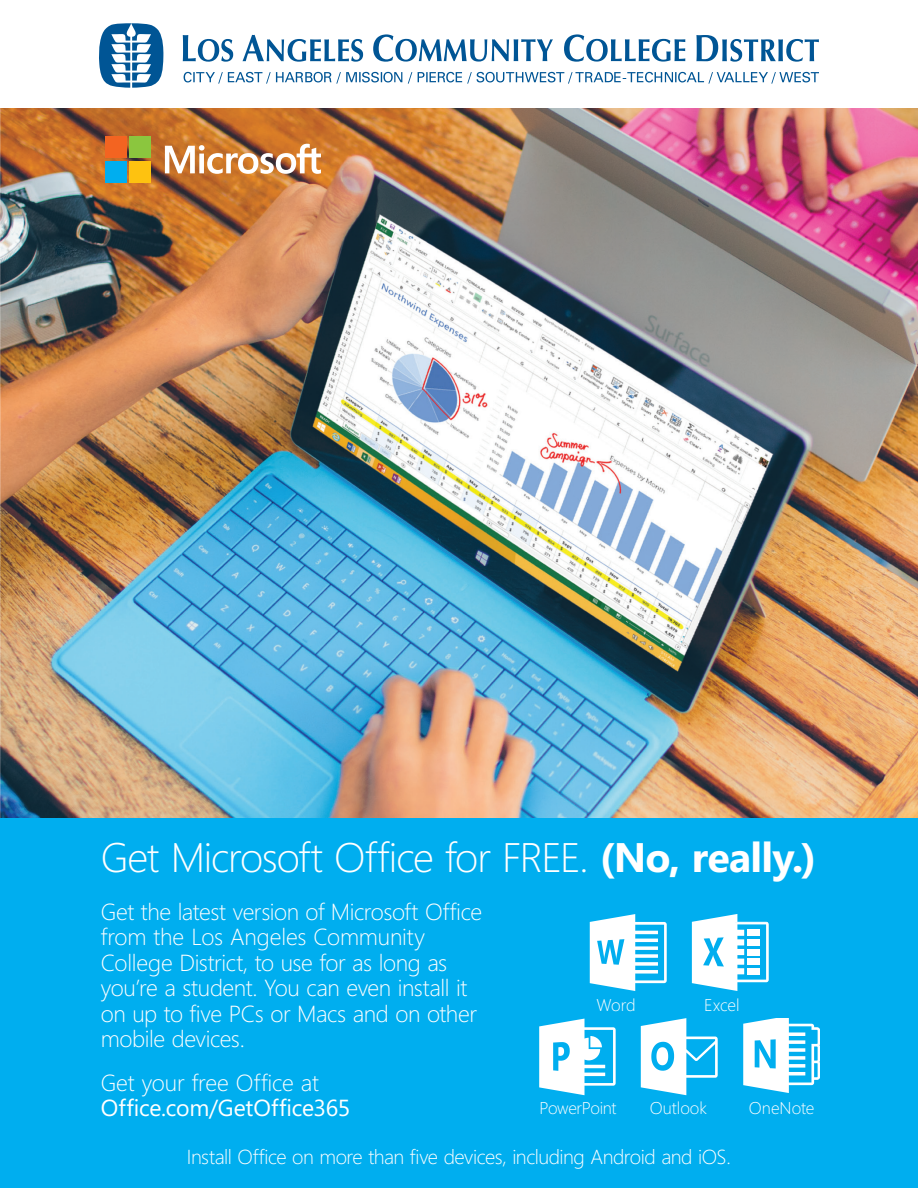
<style>
.page{position:relative;width:918px;height:1188px;background:#fff}
.page>*{position:absolute;margin:0;border:0;box-sizing:border-box;transform-origin:0 0}
.t1{font:300 41.25px "Segoe";letter-spacing:-.03em;color:#fff}
.t2{font:300 23.25px/25.5px "Segoe";letter-spacing:-.015em;color:#fff}
.t3{font:23.25px "Segoe";letter-spacing:-.005em;color:#fff}
.t4{font:300 20.25px "Segoe";letter-spacing:-.025em;color:#fff}
.t5{font:300 16.95px "Segoe";letter-spacing:-.005em;color:#fff}
.t6{font:300 16.95px "Segoe";letter-spacing:-.025em;color:#fff}
.s1{font-weight:700}
</style>
<div class="page">
<div style="left:0;top:755px;width:918px;height:433px;background:#00aeef"></div>
<img style="left:0;top:108px;width:918px;height:709px">
<svg style="left:165px;top:144px;width:156px;height:30px"></svg>
<div style="left:105px;top:136px;width:22px;height:22px;background:#f36421"></div>
<div style="left:129px;top:136px;width:22px;height:22px;background:#8bc63e"></div>
<div style="left:105px;top:161px;width:22px;height:22px;background:#00aeef"></div>
<div style="left:129px;top:161px;width:22px;height:22px;background:#fec210"></div>
<svg style="left:99px;top:23px;width:65px;height:65px"></svg>
<svg style="left:184px;top:72px;width:635px;height:12px"></svg>
<svg style="left:183px;top:35px;width:50px;height:27px"></svg>
<svg style="left:243px;top:35px;width:120px;height:27px"></svg>
<svg style="left:373px;top:34px;width:180px;height:28px"></svg>
<svg style="left:564px;top:34px;width:121px;height:28px"></svg>
<svg style="left:696px;top:35px;width:123px;height:27px"></svg>
<svg style="left:590px;top:914px;width:77px;height:77px"></svg>
<svg style="left:692px;top:914px;width:77px;height:77px"></svg>
<svg style="left:539px;top:1019px;width:77px;height:76px"></svg>
<svg style="left:641px;top:1018px;width:77px;height:77px"></svg>
<svg style="left:743px;top:1018px;width:77px;height:75px"></svg>
<h1 class="t1" style="left:101px;top:833px;width:717px">Get Microsoft Office for FREE. <span class="s1">(No, really.)</span></h1>
<p class="t2" style="left:101px;top:899px;width:383px">Get the latest version of Microsoft Office from the Los Angeles Community College District, to use for as long as you’re a student. You can even install it on up to five PCs or Macs and on other mobile devices.</p>
<p class="t2" style="left:101px;top:1070px;width:220px">Get your free Office at</p>
<p class="t3" style="left:101px;top:1092px;width:251px">Office.com/GetOffice365</p>
<p class="t4" style="left:187px;top:1145px;width:545px">Install Office on more than five devices, including Android and iOS.</p>
<p class="t5" style="left:597px;top:995px;width:41px">Word</p>
<p class="t5" style="left:704px;top:995px;width:37px">Excel</p>
<p class="t5" style="left:650px;top:1099px;width:59px">Outlook</p>
<p class="t5" style="left:749px;top:1099px;width:67px">OneNote</p>
<p class="t6" style="left:540px;top:1099px;width:78px">PowerPoint</p>
</div>
